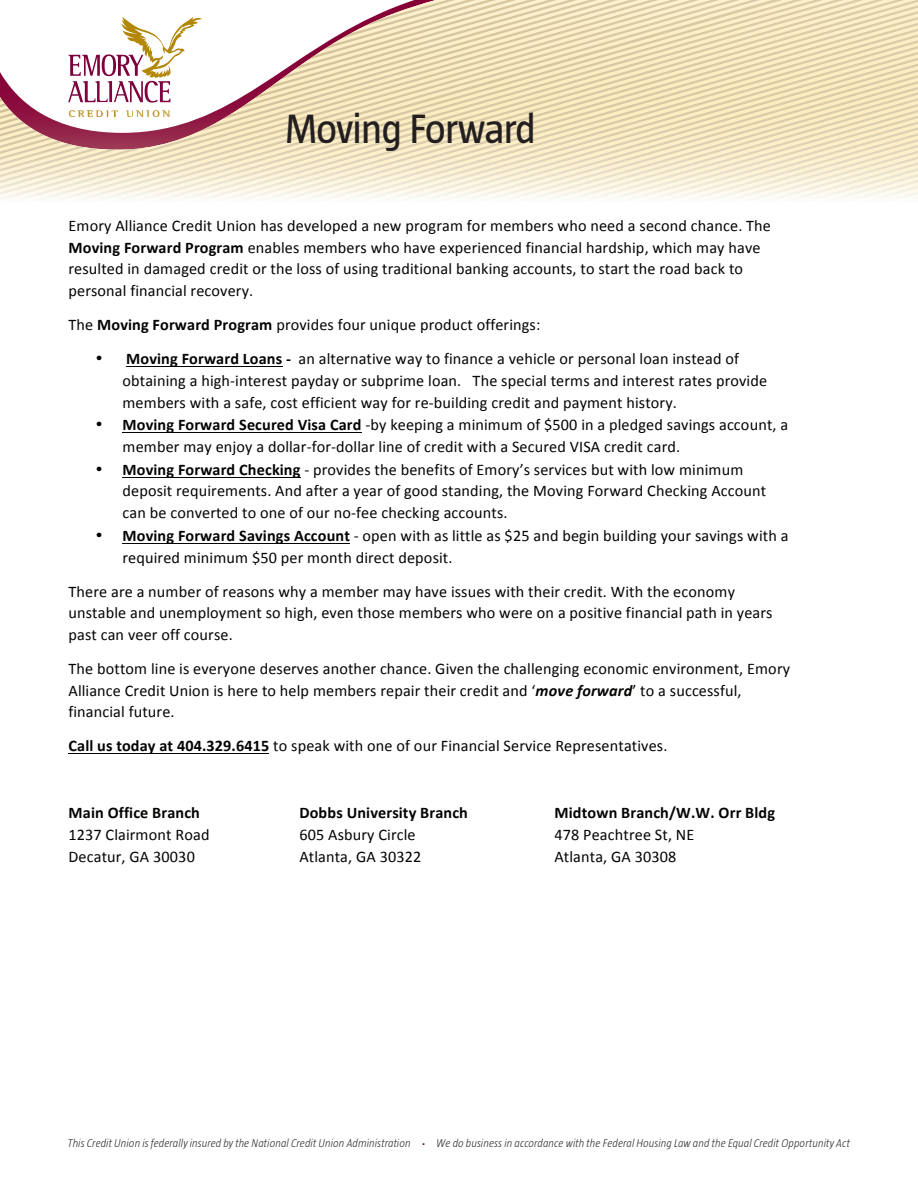
<style>
.page{position:relative;width:918px;height:1188px;background:#fff}
.page>*{position:absolute;margin:0;border:0;box-sizing:border-box;transform-origin:0 0}
.t1{font:42px "Taz";letter-spacing:-.02em;color:#231f20}
.t2{font:16.2px/21.8px "Calibri";letter-spacing:.01em;color:#040503}
.t3{font:700 16.2px "Calibri";letter-spacing:.01em;color:#040503}
.t4{font:italic 300 11.55px "Taz";letter-spacing:.005em;color:#231f20}
.s1{font-weight:700}
.s2{font-weight:700;font-style:italic}
</style>
<div class="page">
<img style="left:5px;top:17px;width:143px;height:182px">
<img style="left:148px;top:31px;width:20px;height:167px">
<img style="left:168px;top:20px;width:20px;height:178px">
<img style="left:188px;top:0;width:717px;height:198px">
<svg style="left:0;top:97px;width:14px;height:19px"></svg>
<img style="left:839px;top:180px;width:79px;height:18px">
<img style="left:859px;top:186px;width:59px;height:12px">
<hr style="left:126px;top:366px;width:156px;height:1px;background:#040503">
<hr style="left:122px;top:432px;width:240px;height:1px;background:#040503">
<hr style="left:122px;top:477px;width:179px;height:1px;background:#040503">
<hr style="left:122px;top:543px;width:228px;height:1px;background:#040503">
<hr style="left:68px;top:753px;width:201px;height:1px;background:#040503">
<img style="left:95px;top:81px;width:38px;height:36px">
<h1 class="t1" style="left:285px;top:105px;width:252px">Moving Forward</h1>
<p class="t2" style="left:68px;top:215px;width:704px">Emory Alliance Credit Union has developed a new program for members who need a second chance. The <span class="s1">Moving Forward Program</span> enables members who have experienced financial hardship, which may have resulted in damaged credit or the loss of using traditional banking accounts, to start the road back to personal financial recovery.</p>
<p class="t2" style="left:68px;top:314px;width:474px">The <span class="s1">Moving Forward Program</span> provides four unique product offerings:</p>
<p class="t2" style="left:122px;top:348px;width:646px;text-indent:-27px">• <span class="s1">Moving Forward Loans --‐</span> an alternative way to finance a vehicle or personal loan instead of obtaining a high--‐interest payday or subprime loan. The special terms and interest rates provide members with a safe, cost efficient way for re--‐building credit and payment history.</p>
<p class="t2" style="left:122px;top:414px;width:667px;text-indent:-27px">• <span class="s1">Moving Forward Secured Visa Card</span> --‐by keeping a minimum of $500 in a pledged savings account, a member may enjoy a dollar--‐for--‐dollar line of credit with a Secured VISA credit card.</p>
<p class="t2" style="left:122px;top:459px;width:645px;text-indent:-27px">• <span class="s1">Moving Forward Checking</span> --‐ provides the benefits of Emory’s services but with low minimum deposit requirements. And after a year of good standing, the Moving Forward Checking Account can be converted to one of our no--‐fee checking accounts.</p>
<p class="t2" style="left:122px;top:524px;width:668px;text-indent:-27px">• <span class="s1">Moving Forward Savings Account</span> --‐ open with as little as $25 and begin building your savings with a required minimum $50 per month direct deposit.</p>
<p class="t2" style="left:68px;top:580px;width:706px">There are a number of reasons why a member may have issues with their credit. With the economy unstable and unemployment so high, even those members who were on a positive financial path in years past can veer off course.</p>
<p class="t2" style="left:68px;top:657px;width:723px">The bottom line is everyone deserves another chance. Given the challenging economic environment, Emory<br>Alliance Credit Union is here to help members repair their credit and ‘<span class="s2">move forward</span>’ to a successful, financial future.</p>
<p class="t2" style="left:68px;top:735px;width:600px"><span class="s1">Call us today at 404.329.6415</span> to speak with one of our Financial Service Representatives.</p>
<p class="t3" style="left:68px;top:803px;width:133px">Main Office Branch</p>
<p class="t3" style="left:299px;top:803px;width:170px">Dobbs University Branch</p>
<p class="t3" style="left:554px;top:803px;width:222px">Midtown Branch/W.W. Orr Bldg</p>
<p class="t2" style="left:68px;top:824px;width:143px">1237 Clairmont Road</p>
<p class="t2" style="left:299px;top:824px;width:118px">605 Asbury Circle</p>
<p class="t2" style="left:554px;top:824px;width:142px">478 Peachtree St, NE</p>
<p class="t2" style="left:68px;top:846px;width:128px">Decatur, GA 30030</p>
<p class="t2" style="left:299px;top:846px;width:124px">Atlanta, GA 30322</p>
<p class="t2" style="left:554px;top:846px;width:124px">Atlanta, GA 30308</p>
<p class="t4" style="left:68px;top:1137px;width:784px">This Credit Union is federally insured by the National Credit Union Administration <sup>.</sup> We do business in accordance with the Federal Housing Law and the Equal Credit Opportunity Act</p>
</div>
